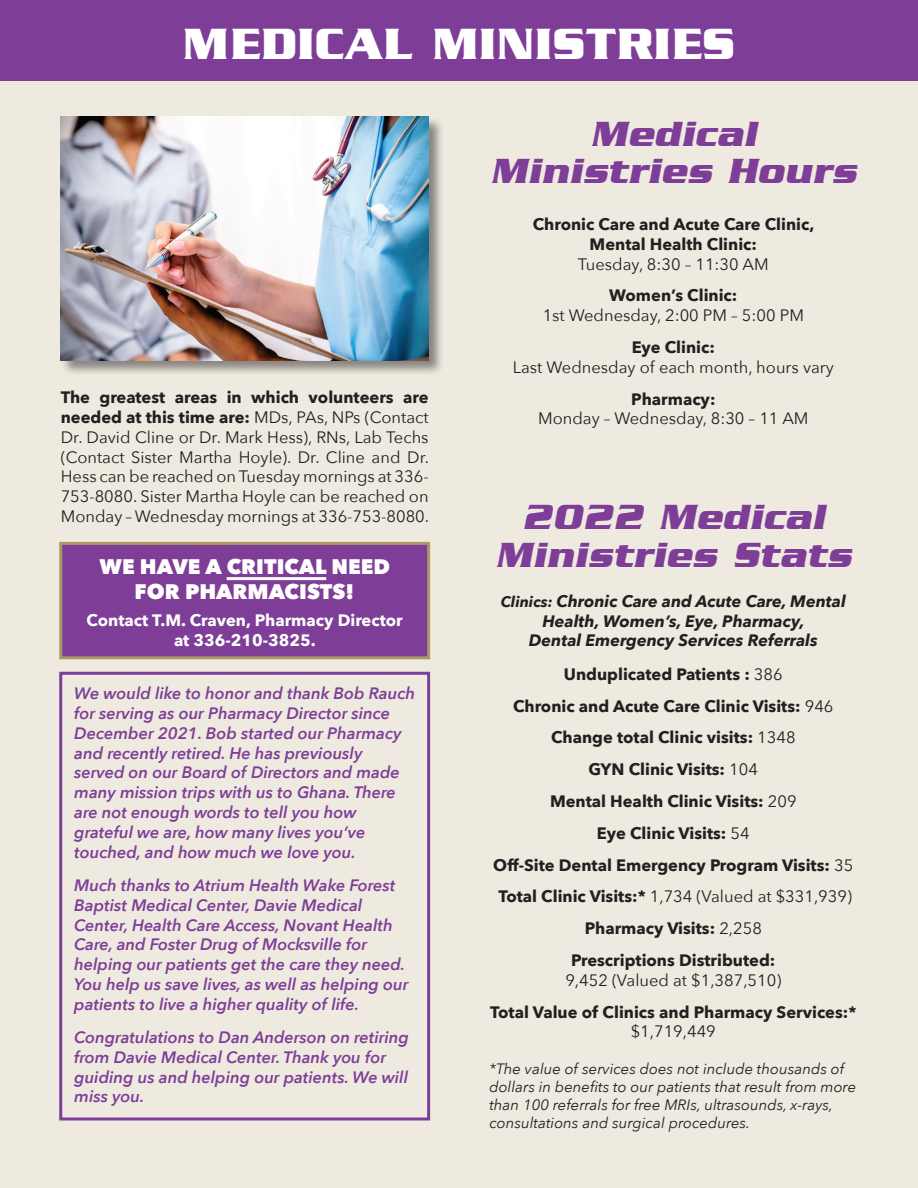
<style>
.page{position:relative;width:918px;height:1188px;background:#fff}
.page>*{position:absolute;margin:0;border:0;box-sizing:border-box;transform-origin:0 0}
.TOP_HEAD_1{font:700 45px "Serpentine";letter-spacing:.01em;color:#fff}
.HEAD_3{font:italic 700 36px/37.5px "Serpentine";letter-spacing:.01em;color:#7e3e98;text-align:center}
.No_Spacing{font:800 21px/25.2px "Avenir Next";color:#fff;text-align:center}
.t1{font:italic 600 16.5px/19.8px "Avenir Next";color:#7e3e98}
.No_Spacing-2{font:16.5px/19.8px "Avenir Next";color:#231f20;text-align:center}
.No_Spacing-3{font:700 16.5px/19.8px "Avenir Next";color:#231f20;text-align:center}
.No_Spacing-4{font:italic 700 16.5px/19.8px "Avenir Next";color:#231f20;text-align:center}
.No_Spacing-5{font:700 16.5px/19.8px "Avenir Next";color:#fff;text-align:center}
.No_Spacing-6{font:italic 15px/18px "Avenir Next";color:#231f20}
.s1{font-weight:700}
.s2{font-weight:400}
.s3{font-size:15px}
</style>
<div class="page">
<div style="left:0;top:76px;width:918px;height:1112px;background:#efeae0"></div>
<div style="left:59px;top:672px;width:371px;height:448px;border:3px solid #7e3e98"></div>
<div style="left:59px;top:542px;width:371px;height:117px;background:#7e3e98;border:3px solid #aa9865"></div>
<div style="left:0;top:0;width:918px;height:81px;background:#7e3e98"></div>
<div style="left:60px;top:116px;width:385px;height:260px;background:#231f20;opacity:.5"></div>
<img style="left:61px;top:117px;width:368px;height:243px">
<hr style="left:227px;top:577px;width:99px;height:3px;background:#fff">
<p class="TOP_HEAD_1" style="left:183px;top:13px;width:554px">MEDICAL MINISTRIES</p>
<p class="No_Spacing-2" style="left:61px;top:387px;width:370px;text-align:justify"><span class="s1">The greatest areas in which volunteers are needed at this time are:</span> MDs, PAs, NPs (Contact Dr. David Cline or Dr. Mark Hess), RNs, Lab Techs (Contact Sister Martha Hoyle). Dr. Cline and Dr.<br>Hess can be reached on Tuesday mornings at 336- 753-8080. Sister Martha Hoyle can be reached on Monday – Wednesday mornings at 336-753-8080.</p>
<p class="No_Spacing" style="left:99px;top:554px;width:292px">WE HAVE A CRITICAL NEED<br>FOR PHARMACISTS!</p>
<p class="No_Spacing-5" style="left:87px;top:610px;width:318px">Contact T.M. Craven, Pharmacy Director at 336-210-3825.</p>
<p class="t1" style="left:74px;top:683px;width:342px">We would like to honor and thank Bob Rauch for serving as our Pharmacy Director since December 2021. Bob started our Pharmacy and recently retired. He has previously served on our Board of Directors and made many mission trips with us to Ghana. There are not enough words to tell you how grateful we are, how many lives you’ve touched, and how much we love you.</p>
<p class="t1" style="left:74px;top:875px;width:336px">Much thanks to Atrium Health Wake Forest Baptist Medical Center, Davie Medical Center, Health Care Access, Novant Health Care, and Foster Drug of Mocksville for helping our patients get the care they need.<br>You help us save lives, as well as helping our patients to live a higher quality of life.</p>
<p class="t1" style="left:74px;top:1027px;width:336px">Congratulations to Dan Anderson on retiring from Davie Medical Center. Thank you for guiding us and helping our patients. We will miss you.</p>
<p class="HEAD_3" style="left:490px;top:115px;width:368px">Medical<br>Ministries Hours</p>
<p class="No_Spacing-3" style="left:533px;top:214px;width:283px">Chronic Care and Acute Care Clinic,<br>Mental Health Clinic:<br><span class="s2">Tuesday, 8:30 – 11:30 AM</span></p>
<p class="No_Spacing-2" style="left:543px;top:285px;width:263px"><span class="s1">Women’s Clinic:<br></span>1st Wednesday, 2:00 PM – 5:00 PM</p>
<p class="No_Spacing-2" style="left:513px;top:337px;width:323px"><span class="s1">Eye Clinic:<br></span>Last Wednesday of each month, hours vary</p>
<p class="No_Spacing-2" style="left:538px;top:388px;width:272px"><span class="s1">Pharmacy:<br></span>Monday – Wednesday, 8:30 – 11 AM</p>
<p class="HEAD_3" style="left:495px;top:499px;width:358px">2022 Medical<br>Ministries Stats</p>
<p class="No_Spacing-4" style="left:501px;top:591px;width:347px"><span class="s3">Clinics:</span> Chronic Care and Acute Care, Mental<br>Health, Women’s, Eye, Pharmacy,<br>Dental Emergency Services Referrals</p>
<p class="No_Spacing-3" style="left:564px;top:664px;width:220px">Unduplicated Patients : <span class="s2">386</span></p>
<p class="No_Spacing-3" style="left:513px;top:696px;width:322px">Chronic and Acute Care Clinic Visits: <span class="s2">946</span></p>
<p class="No_Spacing-3" style="left:551px;top:727px;width:246px">Change total Clinic visits: <span class="s2">1348</span></p>
<p class="No_Spacing-3" style="left:589px;top:759px;width:171px">GYN Clinic Visits: <span class="s2">104</span></p>
<p class="No_Spacing-3" style="left:550px;top:791px;width:248px">Mental Health Clinic Visits: <span class="s2">209</span></p>
<p class="No_Spacing-3" style="left:597px;top:823px;width:154px">Eye Clinic Visits: <span class="s2">54</span></p>
<p class="No_Spacing-3" style="left:493px;top:855px;width:361px">Off-Site Dental Emergency Program Visits: <span class="s2">35</span></p>
<p class="No_Spacing-2" style="left:498px;top:886px;width:355px"><span class="s1">Total Clinic Visits:*</span> 1,734 (Valued at $331,939)</p>
<p class="No_Spacing-3" style="left:585px;top:918px;width:179px">Pharmacy Visits: <span class="s2">2,258</span></p>
<p class="No_Spacing-3" style="left:565px;top:950px;width:217px">Prescriptions Distributed:<br><span class="s2">9,452 (Valued at $1,387,510)</span></p>
<p class="No_Spacing-3" style="left:490px;top:1002px;width:368px">Total Value of Clinics and Pharmacy Services:* <span class="s2">$1,719,449</span></p>
<p class="No_Spacing-6" style="left:489px;top:1059px;width:368px">*The value of services does not include thousands of dollars in benefits to our patients that result from more than 100 referrals for free MRIs, ultrasounds, x-rays, consultations and surgical procedures.</p>
</div>
